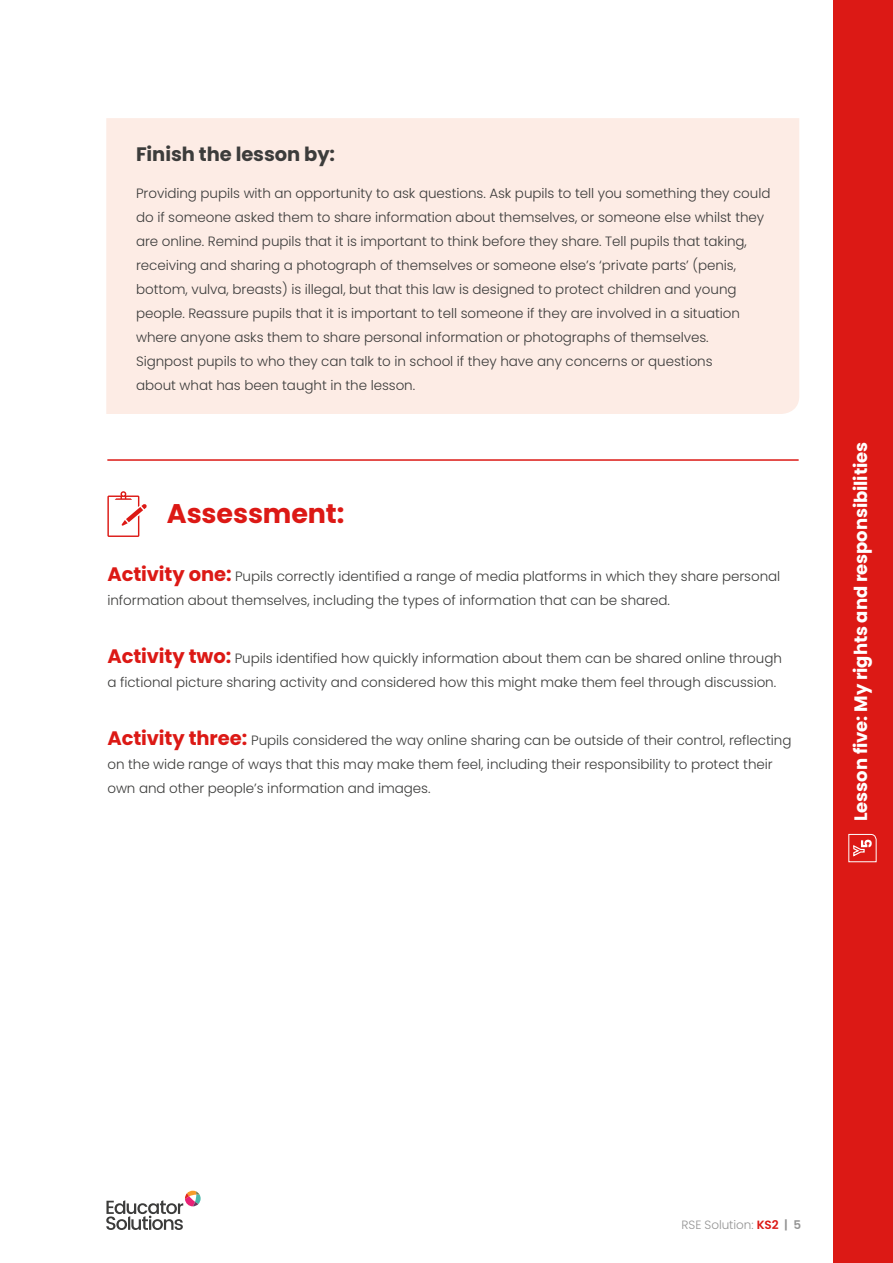
<style>
.page{position:relative;width:893px;height:1263px;background:#fff}
.page>*{position:absolute;margin:0;border:0;box-sizing:border-box;transform-origin:0 0}
.t1{font:700 27px "Poppins";letter-spacing:-.005em;color:#dc1915}
.t2{font:700 19.5px "Poppins";letter-spacing:-.005em;color:#3c3c3b}
.t3{font:700 18px "Poppins";letter-spacing:-.005em;color:#fff}
.t4{font:300 13.5px/24px "Poppins";letter-spacing:-.005em;color:#3c3c3b}
.t5{font:300 12px "Poppins";letter-spacing:-.005em;color:#949494}
.s1{font-weight:700;font-size:19.5px;color:#dc1915}
.s2{font-weight:600;color:#dc1915}
.s3{font-weight:600}
</style>
<div class="page">
<div style="left:833px;top:0;width:60px;height:1263px;background:#dc1915"></div>
<svg style="left:106px;top:1191px;width:95px;height:39px"></svg>
<div style="left:106px;top:118px;width:693px;height:296px;background:#fdece5"></div>
<svg style="left:107px;top:491px;width:40px;height:46px"></svg>
<hr style="left:107px;top:459px;width:692px;height:2px;background:#dc1915">
<svg style="left:848px;top:833px;width:29px;height:30px"></svg>
<h2 class="t2" style="left:136px;top:146px;width:201px">Finish the lesson by:</h2>
<p class="t4" style="left:136px;top:182px;width:636px">Providing pupils with an opportunity to ask questions. Ask pupils to tell you something they could do if someone asked them to share information about themselves, or someone else whilst they are online. Remind pupils that it is important to think before they share. Tell pupils that taking, receiving and sharing a photograph of themselves or someone else’s ‘private parts’ (penis, bottom, vulva, breasts) is illegal, but that this law is designed to protect children and young people. Reassure pupils that it is important to tell someone if they are involved in a situation where anyone asks them to share personal information or photographs of themselves.<br>Signpost pupils to who they can talk to in school if they have any concerns or questions<br>about what has been taught in the lesson.</p>
<h1 class="t1" style="left:167px;top:503px;width:179px">Assessment:</h1>
<p class="t4" style="left:107px;top:566px;width:674px"><span class="s1">Activity one:</span> Pupils correctly identified a range of media platforms in which they share personal information about themselves, including the types of information that can be shared.</p>
<p class="t4" style="left:107px;top:648px;width:676px"><span class="s1">Activity two:</span> Pupils identified how quickly information about them can be shared online through a fictional picture sharing activity and considered how this might make them feel through discussion.</p>
<p class="t4" style="left:107px;top:730px;width:686px"><span class="s1">Activity three:</span> Pupils considered the way online sharing can be outside of their control, reflecting on the wide range of ways that this may make them feel, including their responsibility to protect their own and other people’s information and images.</p>
<h3 class="t3" style="left:854px;top:821px;width:381px;rotate:-90deg">Lesson five: My rights and responsibilities</h3>
<p class="t5" style="left:682px;top:1220px;width:121px">RSE Solution: <span class="s2">KS2</span> <span class="s3">| 5</span></p>
</div>
